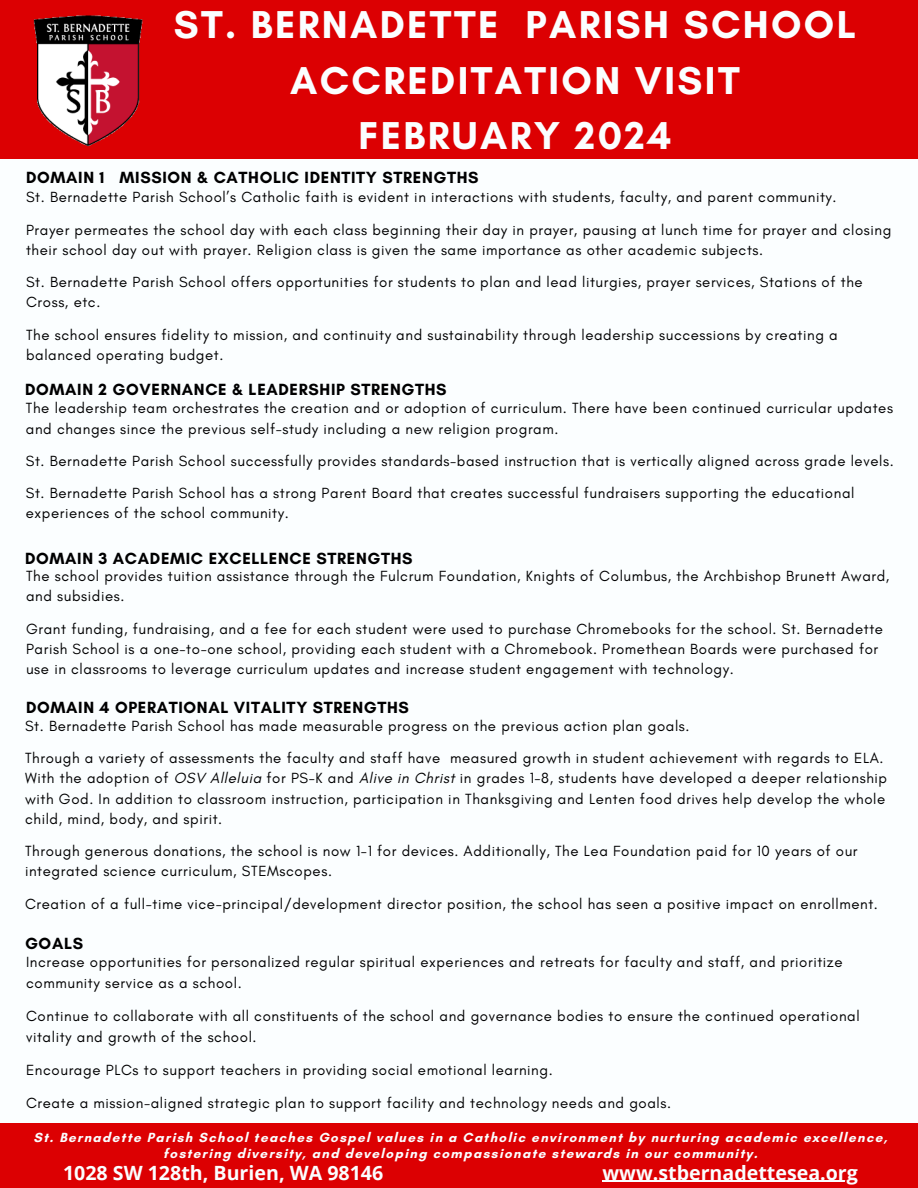
<style>
.page{position:relative;width:918px;height:1188px;background:#dc0002}
.page>*{position:absolute;margin:0;border:0;box-sizing:border-box;transform-origin:0 0}
.t1{font:700 39.6px/55.2px "Glacial Indifference";letter-spacing:.06em;color:#fbfeff;text-align:center}
.t2{font:700 19.65px "Open Sans";color:#fbfeff}
.t3{font:700 16.5px "Glacial Indifference";letter-spacing:.04em;color:#000}
.t4{font:15px/20.2px "Glacial Indifference";letter-spacing:.04em;color:#000}
.t5{font:700 13.5px/15.8px "Glacial Indifference";letter-spacing:.1em;color:#fbfeff;text-align:center}
.s1{font-style:italic}
</style>
<div class="page">
<div style="left:0;top:159px;width:918px;height:963px;background:#fbfeff"></div>
<img style="left:33px;top:15px;width:110px;height:132px">
<hr style="left:603px;top:1181px;width:255px;height:1px;background:#fbfeff">
<p class="t1" style="left:174px;top:-3px;width:684px">ST. BERNADETTE PARISH SCHOOL<br>ACCREDITATION VISIT<br>FEBRUARY 2024</p>
<h4 class="t3" style="left:26px;top:168px;width:454px">DOMAIN 1 MISSION &amp; CATHOLIC IDENTITY STRENGTHS</h4>
<h4 class="t4" style="left:26px;top:187px;width:812px">St. Bernadette Parish School’s Catholic faith is evident in interactions with students, faculty, and parent community.</h4>
<h4 class="t4" style="left:26px;top:219px;width:867px">Prayer permeates the school day with each class beginning their day in prayer, pausing at lunch time for prayer and closing their school day out with prayer. Religion class is given the same importance as other academic subjects.</h4>
<h4 class="t4" style="left:26px;top:272px;width:838px">St. Bernadette Parish School offers opportunities for students to plan and lead liturgies, prayer services, Stations of the<br>Cross, etc.</h4>
<h3 class="t4" style="left:26px;top:324px;width:813px">The school ensures fidelity to mission, and continuity and sustainability through leadership successions by creating a balanced operating budget.</h3>
<h4 class="t3" style="left:25px;top:379px;width:423px">DOMAIN 2 GOVERNANCE &amp; LEADERSHIP STRENGTHS</h4>
<h4 class="t4" style="left:26px;top:398px;width:869px">The leadership team orchestrates the creation and or adoption of curriculum. There have been continued curricular updates and changes since the previous self-study including a new religion program.</h4>
<h4 class="t4" style="left:26px;top:450px;width:869px">St. Bernadette Parish School successfully provides standards-based instruction that is vertically aligned across grade levels.</h4>
<h4 class="t4" style="left:26px;top:483px;width:830px">St. Bernadette Parish School has a strong Parent Board that creates successful fundraisers supporting the educational experiences of the school community.</h4>
<h3 class="t3" style="left:25px;top:548px;width:389px">DOMAIN 3 ACADEMIC EXCELLENCE STRENGTHS</h3>
<h4 class="t4" style="left:26px;top:566px;width:865px">The school provides tuition assistance through the Fulcrum Foundation, Knights of Columbus, the Archbishop Brunett Award, and subsidies.</h4>
<h3 class="t4" style="left:26px;top:618px;width:859px">Grant funding, fundraising, and a fee for each student were used to purchase Chromebooks for the school. St. Bernadette<br>Parish School is a one-to-one school, providing each student with a Chromebook. Promethean Boards were purchased for use in classrooms to leverage curriculum updates and increase student engagement with technology.</h3>
<h4 class="t3" style="left:26px;top:698px;width:384px">DOMAIN 4 OPERATIONAL VITALITY STRENGTHS</h4>
<h4 class="t4" style="left:25px;top:715px;width:666px">St. Bernadette Parish School has made measurable progress on the previous action plan goals.</h4>
<h4 class="t4" style="left:25px;top:748px;width:864px">Through a variety of assessments the faculty and staff have measured growth in student achievement with regards to ELA.<br>With the adoption of <span class="s1">OSV Alleluia</span> for PS-K and <span class="s1">Alive in Christ</span> in grades 1-8, students have developed a deeper relationship with God. In addition to classroom instruction, participation in Thanksgiving and Lenten food drives help develop the whole child, mind, body, and spirit.</h4>
<h4 class="t4" style="left:25px;top:841px;width:834px">Through generous donations, the school is now 1-1 for devices. Additionally, The Lea Foundation paid for 10 years of our integrated science curriculum, STEMscopes.</h4>
<h4 class="t4" style="left:25px;top:893px;width:854px">Creation of a full-time vice-principal/development director position, the school has seen a positive impact on enrollment.</h4>
<p class="t3" style="left:25px;top:933px;width:60px">GOALS</p>
<h4 class="t4" style="left:26px;top:951px;width:818px;line-height:21px">Increase opportunities for personalized regular spiritual experiences and retreats for faculty and staff, and prioritize community service as a school.</h4>
<h4 class="t4" style="left:26px;top:1005px;width:835px;line-height:21px">Continue to collaborate with all constituents of the school and governance bodies to ensure the continued operational vitality and growth of the school.</h4>
<p class="t4" style="left:26px;top:1060px;width:528px">Encourage PLCs to support teachers in providing social emotional learning.</p>
<h3 class="t4" style="left:26px;top:1093px;width:647px">Create a mission-aligned strategic plan to support facility and technology needs and goals.</h3>
<h4 class="t5" style="left:34px;top:1129px;width:855px">St. Bernadette Parish School teaches Gospel values in a Catholic environment by nurturing academic excellence, fostering diversity, and developing compassionate stewards in our community.</h4>
<p class="t2" style="left:63px;top:1159px;width:322px">1028 SW 128th, Burien, WA 98146</p>
<h3 class="t2" style="left:603px;top:1159px;width:257px">www.stbernadettesea.org</h3>
</div>
